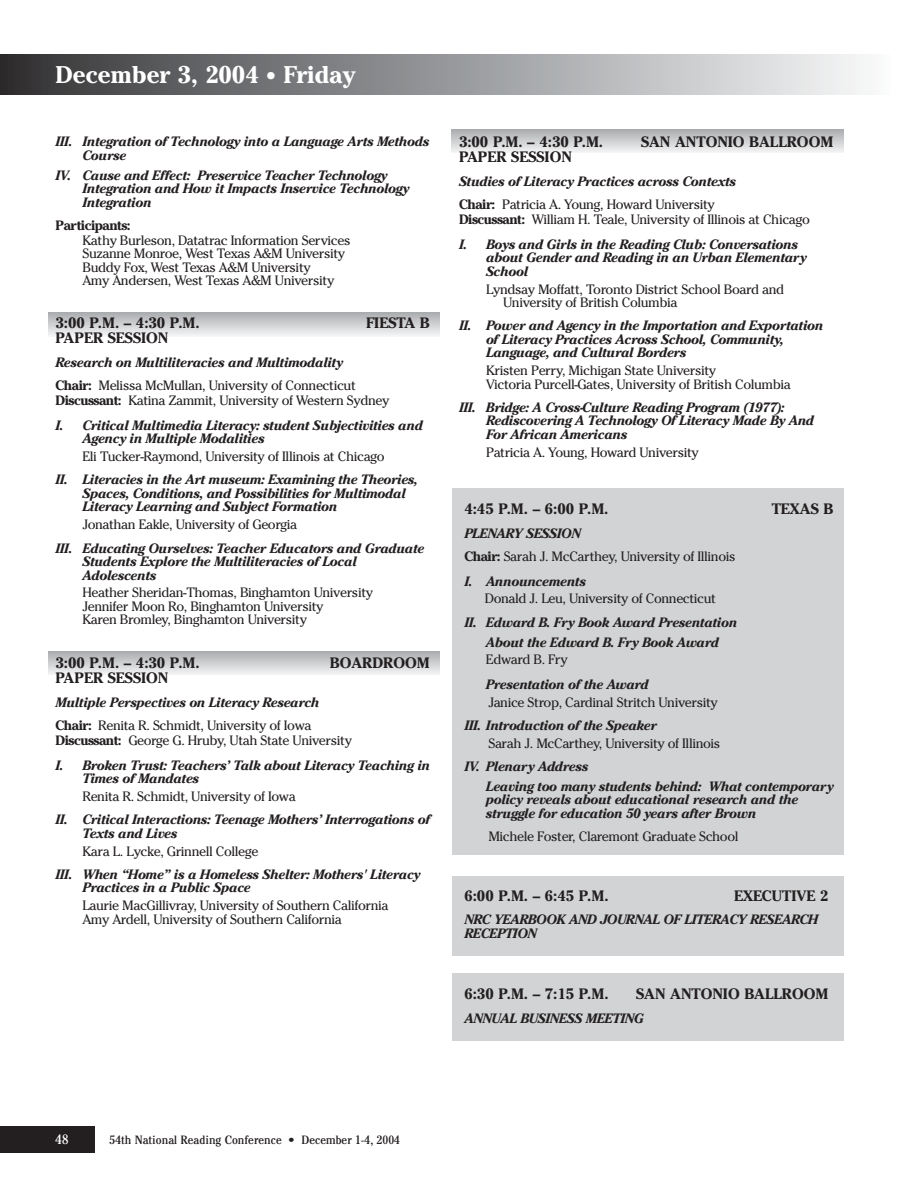
<style>
.page{position:relative;width:918px;height:1188px;background:#fff}
.page>*{position:absolute;margin:0;border:0;box-sizing:border-box;transform-origin:0 0}
.t1{font:700 24px "Cheltenham";color:#fff}
.t2{font:700 15px "Cheltenham";color:#231f20}
.t3{font:italic 700 13.5px/13.5px "Cheltenham";letter-spacing:-.035em;color:#231f20}
.t4{font:13.5px/13.5px "Cheltenham";letter-spacing:-.03em;color:#231f20}
.t5{font:700 13.5px "Cheltenham";letter-spacing:-.035em;color:#231f20}
.t6{font:condensed 13.5px "Cheltenham";color:#fff;scale:1.1 1}
.t7{font:condensed 12px "Cheltenham";color:#231f20;scale:1.1 1}
.s1{font-size:21px}
.s2{font-style:normal}
.s3{font-weight:400;font-style:normal}
.s4{font-weight:700}
.s5{font-weight:700;font-style:italic}
</style>
<div class="page">
<div style="left:452px;top:974px;width:391px;height:67px;background:#d1d3d4"></div>
<div style="left:452px;top:876px;width:391px;height:80px;background:#d1d3d4"></div>
<div style="left:452px;top:488px;width:391px;height:367px;background:#d1d3d4"></div>
<svg style="left:452px;top:130px;width:391px;height:23px;background:#d0d1d3"></svg>
<svg style="left:48px;top:652px;width:392px;height:23px;background:#d0d1d2"></svg>
<svg style="left:48px;top:313px;width:392px;height:23px;background:#cfd1d2"></svg>
<div style="left:0;top:1126px;width:94px;height:28px;background:#231f20"></div>
<div style="left:0;top:54px;width:891px;height:40px;background:linear-gradient(to right,#333336,#fafcfd)"></div>
<h1 class="t1" style="left:56px;top:66px;width:302px">December 3, 2004 <span class="s1">•</span> Friday</h1>
<p class="t3" style="left:82px;top:136px;width:348px;text-indent:-27px">III. Integration of Technology into a Language Arts Methods<br>Course</p>
<p class="t3" style="left:82px;top:169px;width:328px;text-indent:-27px">IV. Cause and Effect: Preservice Teacher Technology<br>Integration and How it Impacts Inservice Technology<br>Integration</p>
<p class="t5" style="left:56px;top:220px;width:77px">Participants:</p>
<p class="t4" style="left:82px;top:235px;width:270px">Kathy Burleson, Datatrac Information Services Suzanne Monroe, West Texas A&amp;M University Buddy Fox, West Texas A&amp;M University<br>Amy Andersen, West Texas A&amp;M University</p>
<p class="t2" style="left:56px;top:318px;width:146px">3:00 P.M. – 4:30 P.M.</p>
<p class="t2" style="left:366px;top:318px;width:65px">FIESTA B</p>
<p class="t2" style="left:56px;top:333px;width:114px">PAPER SESSION</p>
<p class="t3" style="left:56px;top:352px;width:302px;line-height:23.2px">Research on Multiliteracies and Multimodality<br><span class="s2">Chair:</span> <span class="s3">Melissa McMullan, University of Connecticut</span></p>
<p class="t3" style="left:56px;top:389px;width:369px;line-height:24.8px"><span class="s2">Discussant:</span> <span class="s3">Katina Zammit, University of Western Sydney<br></span>I. Critical Multimedia Literacy: student Subjectivities and</p>
<p class="t3" style="left:82px;top:433px;width:184px">Agency in Multiple Modalities</p>
<p class="t4" style="left:82px;top:451px;width:304px">Eli Tucker-Raymond, University of Illinois at Chicago</p>
<p class="t3" style="left:82px;top:474px;width:337px;text-indent:-27px">II. Literacies in the Art museum: Examining the Theories,<br>Spaces, Conditions, and Possibilities for Multimodal<br>Literacy Learning and Subject Formation</p>
<p class="t4" style="left:82px;top:519px;width:216px">Jonathan Eakle, University of Georgia</p>
<p class="t3" style="left:82px;top:542px;width:344px;text-indent:-27px">III. Educating Ourselves: Teacher Educators and Graduate<br>Students Explore the Multiliteracies of Local<br>Adolescents</p>
<p class="t4" style="left:82px;top:587px;width:292px">Heather Sheridan-Thomas, Binghamton University<br>Jennifer Moon Ro, Binghamton University<br>Karen Bromley, Binghamton University</p>
<p class="t2" style="left:56px;top:658px;width:146px">3:00 P.M. – 4:30 P.M.</p>
<p class="t2" style="left:330px;top:658px;width:101px">BOARDROOM</p>
<p class="t2" style="left:56px;top:673px;width:114px">PAPER SESSION</p>
<p class="t3" style="left:56px;top:692px;width:266px;line-height:23.2px">Multiple Perspectives on Literacy Research<br><span class="s2">Chair:</span> <span class="s3">Renita R. Schmidt, University of Iowa</span></p>
<p class="t3" style="left:56px;top:729px;width:376px;line-height:24.8px"><span class="s2">Discussant:</span> <span class="s3">George G. Hruby, Utah State University<br></span>I. Broken Trust: Teachers’ Talk about Literacy Teaching in</p>
<p class="t3" style="left:82px;top:773px;width:118px">Times of Mandates</p>
<p class="t4" style="left:82px;top:791px;width:215px">Renita R. Schmidt, University of Iowa</p>
<p class="t3" style="left:82px;top:814px;width:349px;text-indent:-27px">II. Critical Interactions: Teenage Mothers’ Interrogations of<br>Texts and Lives</p>
<p class="t4" style="left:82px;top:846px;width:177px">Kara L. Lycke, Grinnell College</p>
<p class="t3" style="left:82px;top:869px;width:340px;text-indent:-27px">III. When “Home” is a Homeless Shelter: Mothers' Literacy<br>Practices in a Public Space</p>
<p class="t4" style="left:82px;top:900px;width:308px">Laurie MacGillivray, University of Southern California<br>Amy Ardell, University of Southern California</p>
<p class="t2" style="left:459px;top:136px;width:146px">3:00 P.M. – 4:30 P.M.</p>
<p class="t2" style="left:641px;top:136px;width:194px">SAN ANTONIO BALLROOM</p>
<p class="t2" style="left:459px;top:151px;width:114px">PAPER SESSION</p>
<p class="t3" style="left:459px;top:171px;width:279px;line-height:23.2px">Studies of Literacy Practices across Contexts<br><span class="s2">Chair:</span> <span class="s3">Patricia A. Young, Howard University</span></p>
<p class="t4" style="left:459px;top:208px;width:352px;line-height:24.8px"><span class="s4">Discussant:</span> William H. Teale, University of Illinois at Chicago<br><span class="s5">I. Boys and Girls in the Reading Club: Conversations</span></p>
<p class="t3" style="left:486px;top:252px;width:322px">about Gender and Reading in an Urban Elementary<br>School</p>
<p class="t4" style="left:503px;top:283px;width:283px;text-indent:-17px">Lyndsay Moffatt, Toronto District School Board and<br>University of British Columbia</p>
<p class="t3" style="left:486px;top:320px;width:339px;text-indent:-27px">II. Power and Agency in the Importation and Exportation of Literacy Practices Across School, Community,<br>Language, and Cultural Borders</p>
<p class="t4" style="left:486px;top:365px;width:306px">Kristen Perry, Michigan State University<br>Victoria Purcell-Gates, University of British Columbia</p>
<p class="t3" style="left:486px;top:402px;width:330px;text-indent:-27px">III. Bridge: A Cross-Culture Reading Program (1977):<br>Rediscovering A Technology Of Literacy Made By And<br>For African Americans</p>
<p class="t4" style="left:486px;top:447px;width:214px">Patricia A. Young, Howard University</p>
<p class="t2" style="left:464px;top:503px;width:146px">4:45 P.M. – 6:00 P.M.</p>
<p class="t2" style="left:772px;top:503px;width:63px">TEXAS B</p>
<p class="t4" style="left:464px;top:523px;width:273px;line-height:23.2px"><span class="s5">PLENARY SESSION<br></span><span class="s4">Chair:</span> Sarah J. McCarthey, University of Illinois</p>
<p class="t3" style="left:464px;top:575px;width:123px">I. Announcements</p>
<p class="t4" style="left:485px;top:593px;width:233px">Donald J. Leu, University of Connecticut</p>
<p class="t3" style="left:464px;top:613px;width:274px;line-height:20px;text-align:center">II. Edward B. Fry Book Award Presentation<br>About the Edward B. Fry Book Award</p>
<p class="t4" style="left:486px;top:654px;width:83px">Edward B. Fry</p>
<p class="t3" style="left:486px;top:679px;width:164px">Presentation of the Award</p>
<p class="t4" style="left:488px;top:696px;width:231px">Janice Strop, Cardinal Stritch University</p>
<p class="t3" style="left:464px;top:720px;width:194px">III. Introduction of the Speaker</p>
<p class="t4" style="left:488px;top:737px;width:233px">Sarah J. McCarthey, University of Illinois</p>
<p class="t3" style="left:486px;top:757px;width:349px;line-height:20px;text-indent:-22px">IV. Plenary Address<br>Leaving too many students behind: What contemporary</p>
<p class="t3" style="left:486px;top:794px;width:314px">policy reveals about educational research and the struggle for education 50 years after Brown</p>
<p class="t4" style="left:488px;top:831px;width:252px">Michele Foster, Claremont Graduate School</p>
<p class="t2" style="left:464px;top:890px;width:146px">6:00 P.M. – 6:45 P.M.</p>
<p class="t2" style="left:734px;top:890px;width:96px">EXECUTIVE 2</p>
<p class="t3" style="left:464px;top:914px;width:356px">NRC YEARBOOK AND JOURNAL OF LITERACY RESEARCH<br>RECEPTION</p>
<p class="t2" style="left:464px;top:989px;width:146px">6:30 P.M. – 7:15 P.M.</p>
<p class="t2" style="left:636px;top:989px;width:194px">SAN ANTONIO BALLROOM</p>
<p class="t3" style="left:464px;top:1013px;width:181px">ANNUAL BUSINESS MEETING</p>
<p class="t6" style="left:56px;top:1135px;width:13px">48</p>
<p class="t7" style="left:110px;top:1136px;width:266px">54th National Reading Conference • December 1-4, 2004</p>
</div>
